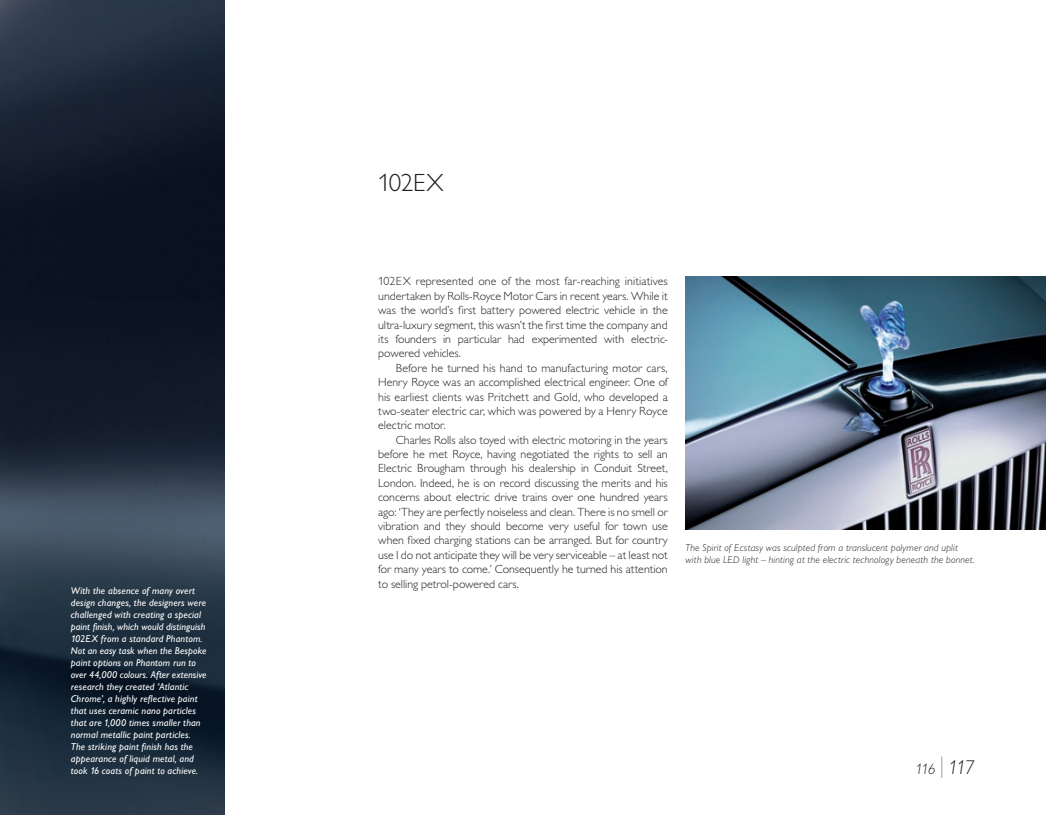
<style>
.page{position:relative;width:1046px;height:815px;background:#fff}
.page>*{position:absolute;margin:0;border:0;box-sizing:border-box;transform-origin:0 0}
.t1{font:300 25px "Gill Alt One";letter-spacing:-.015em;color:#231f20}
.t2{font:italic 300 15px "Gill Alt One";color:#231f20}
.t3{font:300 11.88px/14.4px "Gill Alt One";color:#231f20;text-align:justify}
.t4{font:italic 10px/12px "Gill Alt One";letter-spacing:.015em;color:#fff}
.t5{font:italic 300 10px/12px "Gill Alt One";letter-spacing:.015em;color:#231f20}
.s1{font-size:20px}
</style>
<div class="page">
<img style="left:0;top:0;width:224px;height:815px">
<img style="left:685px;top:276px;width:360px;height:254px">
<svg style="left:941px;top:756px;width:1px;height:22px"></svg>
<p class="t4" style="left:71px;top:585px;width:137px">With the absence of many overt design changes, the designers were challenged with creating a special paint finish, which would distinguish 102EX from a standard Phantom.<br>Not an easy task when the Bespoke paint options on Phantom run to over 44,000 colours. After extensive research they created ‘Atlantic Chrome’, a highly reflective paint that uses ceramic nano particles that are 1,000 times smaller than normal metallic paint particles.<br>The striking paint finish has the appearance of liquid metal, and took 16 coats of paint to achieve.</p>
<h1 class="t1" style="left:378px;top:168px;width:67px">102EX</h1>
<p class="t3" style="left:378px;top:274px;width:291px">102EX represented one of the most far-reaching initiatives undertaken by Rolls-Royce Motor Cars in recent years. While it was the world’s first battery powered electric vehicle in the ultra-luxury segment, this wasn’t the first time the company and its founders in particular had experimented with electric&shy;powered vehicles.</p>
<p class="t3" style="left:378px;top:361px;width:291px;text-indent:18px">Before he turned his hand to manufacturing motor cars, Henry Royce was an accomplished electrical engineer. One of his earliest clients was Pritchett and Gold, who developed a two-seater electric car, which was powered by a Henry Royce electric motor.</p>
<p class="t3" style="left:378px;top:433px;width:291px;text-indent:18px">Charles Rolls also toyed with electric motoring in the years before he met Royce, having negotiated the rights to sell an Electric Brougham through his dealership in Conduit Street, London. Indeed, he is on record discussing the merits and his concerns about electric drive trains over one hundred years ago: ‘They are perfectly noiseless and clean. There is no smell or vibration and they should become very useful for town use when fixed charging stations can be arranged. But for country use I do not anticipate they will be very serviceable – at least not for many years to come.’ Consequently he turned his attention to selling petrol-powered cars.</p>
<p class="t5" style="left:685px;top:542px;width:290px">The Spirit of Ecstasy was sculpted from a translucent polymer and uplit with blue LED light – hinting at the electric technology beneath the bonnet.</p>
<p class="t2" style="left:915px;top:761px;width:61px">116 <span class="s1">117</span></p>
</div>
